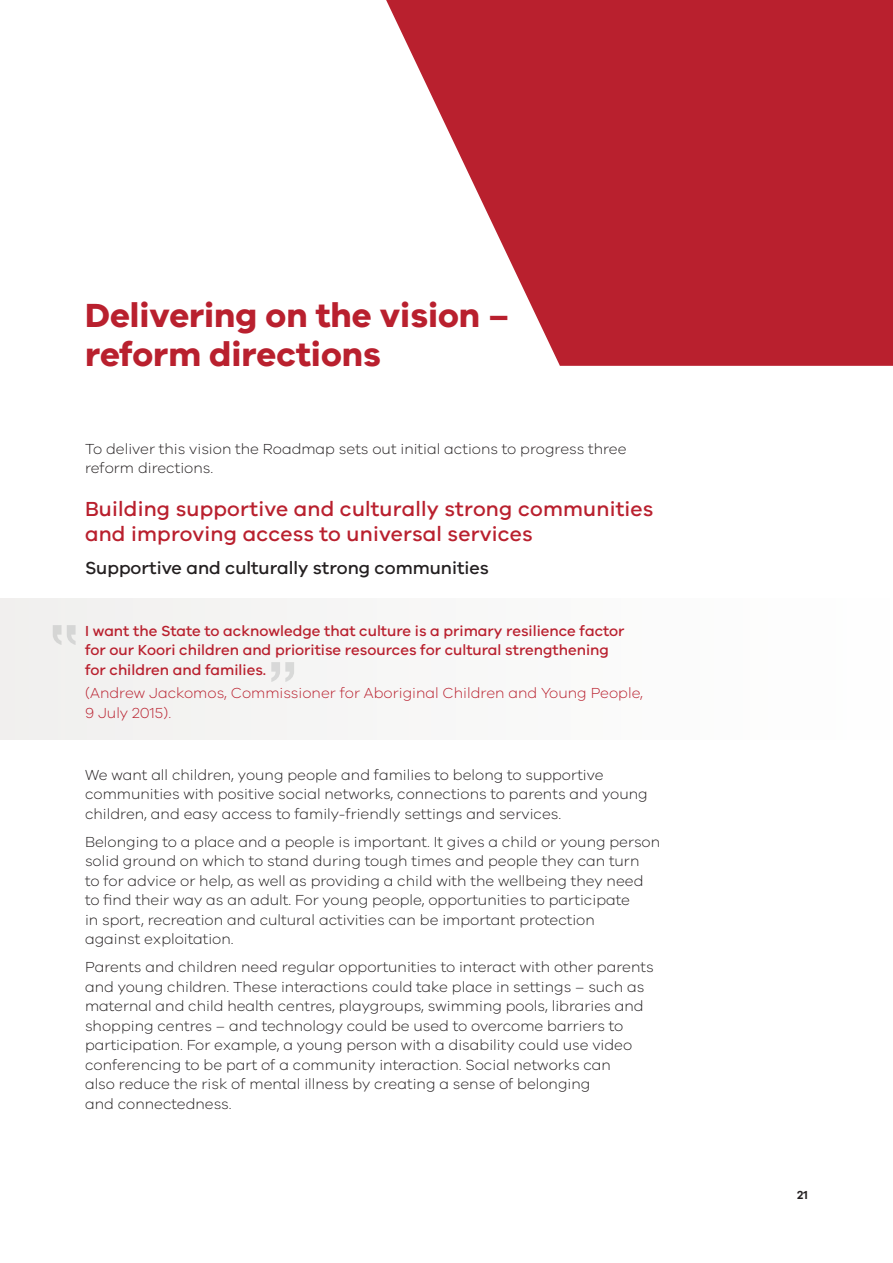
<style>
.page{position:relative;width:893px;height:1263px;background:#fff}
.page>*{position:absolute;margin:0;border:0;box-sizing:border-box;transform-origin:0 0}
.t1{font:700 34.5px/39px "VIC";color:#b9202e}
.t2{font:500 21px/25.5px "VIC";letter-spacing:.01em;color:#b9202e}
.t3{font:500 18px "VIC";color:#231f20}
.t4{font:300 15px/19.5px "VIC";color:#231f20}
.t5{font:500 15px/19.5px "VIC";color:#b9202e}
.t6{font:300 15px/19.5px "VIC";color:#b9202e}
.t7{font:600 12px "VIC";color:#231f20}
</style>
<div class="page">
<svg style="left:386px;top:0;width:507px;height:366px;fill:#b9202e"></svg>
<div style="left:0;top:598px;width:893px;height:142px;background:#f8f7f7"></div>
<svg style="left:53px;top:625px;width:23px;height:20px"></svg>
<svg style="left:271px;top:662px;width:23px;height:20px"></svg>
<h1 class="t1" style="left:85px;top:295px;width:426px">Delivering on the vision – reform directions</h1>
<p class="t4" style="left:85px;top:438px;width:543px">To deliver this vision the Roadmap sets out initial actions to progress three reform directions.</p>
<h2 class="t2" style="left:85px;top:495px;width:570px">Building supportive and culturally strong communities and improving access to universal services</h2>
<p class="t3" style="left:85px;top:557px;width:405px">Supportive and culturally strong communities</p>
<p class="t5" style="left:85px;top:620px;width:541px">I want the State to acknowledge that culture is a primary resilience factor for our Koori children and prioritise resources for cultural strengthening for children and families.</p>
<p class="t6" style="left:85px;top:683px;width:559px">(Andrew Jackomos, Commissioner for Aboriginal Children and Young People,<br>9 July 2015).</p>
<p class="t4" style="left:85px;top:764px;width:564px">We want all children, young people and families to belong to supportive communities with positive social networks, connections to parents and young children, and easy access to family-friendly settings and services.</p>
<p class="t4" style="left:85px;top:831px;width:577px">Belonging to a place and a people is important. It gives a child or young person solid ground on which to stand during tough times and people they can turn<br>to for advice or help, as well as providing a child with the wellbeing they need to find their way as an adult. For young people, opportunities to participate<br>in sport, recreation and cultural activities can be important protection<br>against exploitation.</p>
<p class="t4" style="left:85px;top:957px;width:570px">Parents and children need regular opportunities to interact with other parents and young children. These interactions could take place in settings – such as maternal and child health centres, playgroups, swimming pools, libraries and shopping centres – and technology could be used to overcome barriers to participation. For example, a young person with a disability could use video conferencing to be part of a community interaction. Social networks can<br>also reduce the risk of mental illness by creating a sense of belonging<br>and connectedness.</p>
<p class="t7" style="left:797px;top:1188px;width:12px">21</p>
</div>
